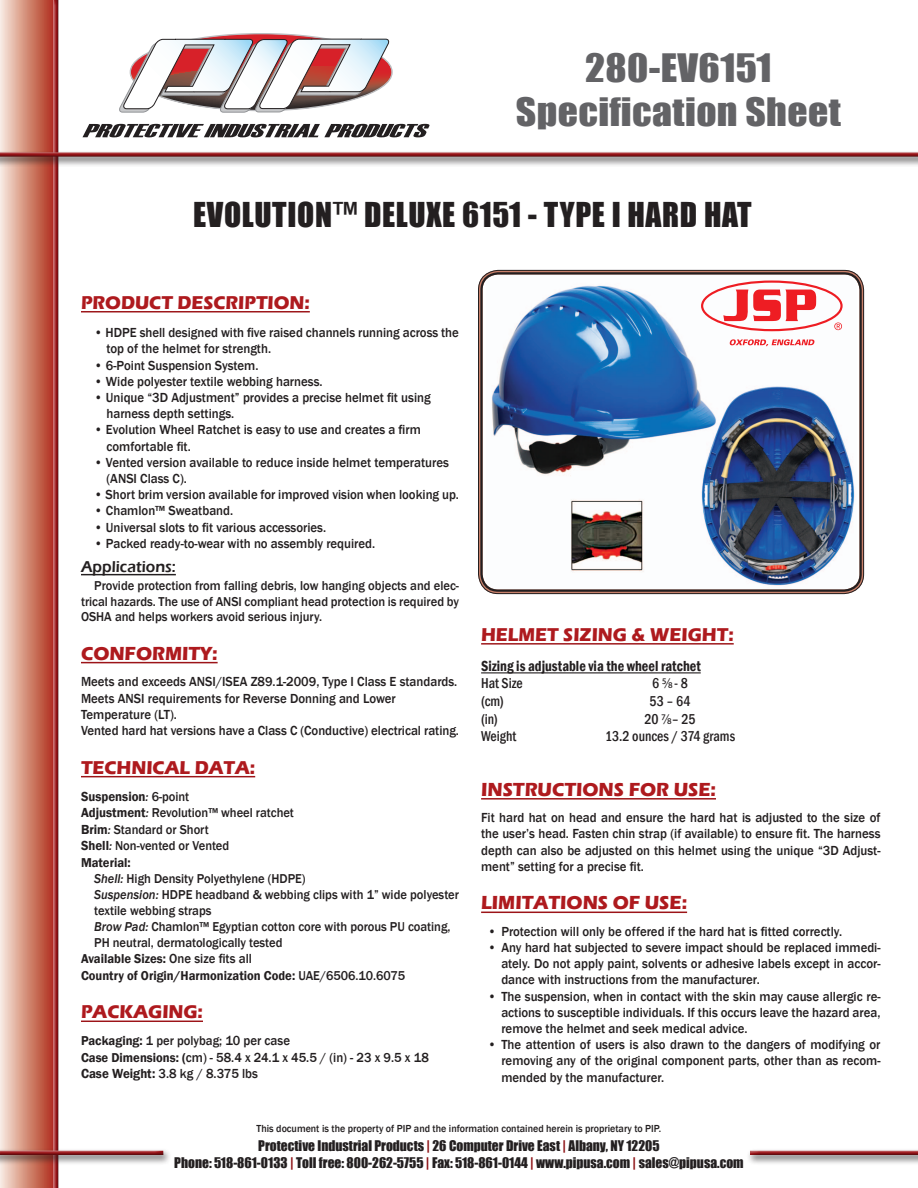
<style>
.page{position:relative;width:918px;height:1188px;background:#fff}
.page>*{position:absolute;margin:0;border:0;box-sizing:border-box;transform-origin:0 0}
.Paragraph_Style_1{font:36px "Impact";letter-spacing:.01em;color:#636366;scale:1.1 1}
.t1{font:31.5px "Impact";letter-spacing:.02em;color:#231f20}
.t2{font:700 19.5px "Eras ITC";color:#ae1a1e;scale:.95 1}
.t3{font:700 19.05px "Eras ITC";color:#ae1a1e;scale:.95 1}
.body_text{font:600 16.2px "Eras ITC";color:#231f20;scale:.95 1}
.body_text-2{font:600 condensed 15px "Franklin Gothic";color:#231f20;scale:.95 1}
.body_text-3{font:500 condensed 14.7px "Franklin Gothic";color:#231f20;scale:.95 1}
.body_text-4{font:500 13.5px/16.2px "Franklin Gothic";color:#231f20;scale:.95 1}
.Paragraph_Style_2{font:500 13.5px/16.2px "Franklin Gothic";color:#231f20;text-align:justify;scale:.95 1}
.Paragraph_Style_1-2{font:13.5px "Impact";color:#231f20}
.body_text-5{font:600 13.5px "Franklin Gothic";color:#231f20;scale:.95 1}
.body_text-6{font:500 13.2px/15.9px "Franklin Gothic";color:#231f20;text-align:right;scale:.95 1}
.body_text-7{font:600 13.2px "Franklin Gothic";color:#231f20;scale:.95 1}
.body_text-8{font:500 10.5px "Franklin Gothic";color:#231f20;scale:.95 1}
.s1{font-weight:500;font-style:italic;font-size:13.2px}
.s2{font-weight:500;font-size:13.2px}
.s3{font-weight:600;font-size:13.5px}
.s4{font-style:italic}
.s5{font-weight:500;font-size:13.5px}
.s6{font-weight:500}
.s7{font-weight:600}
.s8{font-size:13.5px}
.s9{font-weight:600;font-size:13.2px}
.s10{font-family:"Myriad Pro";font-weight:400;font-stretch:normal}
.s11{color:#8b0d10}
</style>
<div class="page">
<div style="left:0;top:0;width:56px;height:1188px;background:linear-gradient(to right,#f8ecdc,#ae2a15)"></div>
<div style="left:53px;top:0;width:7px;height:1188px;background:#231f20;opacity:.75"></div>
<img style="left:486px;top:275px;width:371px;height:314px">
<div style="left:478px;top:270px;width:386px;height:324px;border:1px solid #231f20;border-radius:20px"></div>
<div style="left:480px;top:272px;width:382px;height:320px;border:2px solid #231f20;border-radius:17px"></div>
<div style="left:0;top:150px;width:918px;height:17px;background:#231f20;opacity:.75"></div>
<div style="left:0;top:152px;width:918px;height:7px;background:#231f20;opacity:.75"></div>
<hr style="left:81px;top:311px;width:229px;height:1px;background:#9c1418">
<hr style="left:81px;top:574px;width:95px;height:1px;background:#231f20">
<hr style="left:81px;top:662px;width:137px;height:1px;background:#9c1418">
<hr style="left:81px;top:776px;width:174px;height:1px;background:#9c1418">
<hr style="left:81px;top:1021px;width:122px;height:1px;background:#9c1418">
<div style="left:0;top:1148px;width:172px;height:17px;background:#231f20;opacity:.75"></div>
<div style="left:0;top:1150px;width:165px;height:7px;background:#231f20;opacity:.75"></div>
<div style="left:746px;top:1148px;width:172px;height:17px;background:#231f20;opacity:.75"></div>
<div style="left:750px;top:1150px;width:168px;height:7px;background:#231f20;opacity:.75"></div>
<svg style="left:83px;top:124px;width:347px;height:13px"></svg>
<svg style="left:119px;top:34px;width:273px;height:79px"></svg>
<hr style="left:481px;top:643px;width:253px;height:2px;background:#9c1418">
<hr style="left:481px;top:672px;width:220px;height:1px;background:#231f20">
<hr style="left:481px;top:798px;width:235px;height:2px;background:#9c1418">
<hr style="left:481px;top:912px;width:206px;height:1px;background:#9c1418">
<div style="left:701px;top:281px;width:142px;height:50px;border:2px solid #ee1d23;border-radius:50%"></div>
<svg style="left:723px;top:290px;width:94px;height:31px"></svg>
<svg style="left:834px;top:323px;width:8px;height:7px"></svg>
<svg style="left:729px;top:339px;width:86px;height:7px"></svg>
<p class="Paragraph_Style_1" style="left:585px;top:40px;width:171px">280-EV6151</p>
<p class="Paragraph_Style_1" style="left:516px;top:84px;width:297px">Specification Sheet</p>
<p class="t1" style="left:193px;top:191px;width:560px">EVOLUTION™ DELUXE 6151 - TYPE I HARD HAT</p>
<p class="t3" style="left:81px;top:292px;width:242px">PRODUCT DESCRIPTION:</p>
<p class="body_text-4" style="left:94px;top:325px;width:385px">• HDPE shell designed with five raised channels running across the</p>
<p class="body_text-4" style="left:107px;top:341px;width:175px">top of the helmet for strength.</p>
<p class="body_text-4" style="left:94px;top:357px;width:174px">• 6-Point Suspension System.</p>
<p class="body_text-4" style="left:94px;top:373px;width:242px">• Wide polyester textile webbing harness.</p>
<p class="body_text-4" style="left:94px;top:389px;width:356px">• Unique “3D Adjustment” provides a precise helmet fit using</p>
<p class="body_text-4" style="left:107px;top:406px;width:136px">harness depth settings.</p>
<p class="body_text-4" style="left:94px;top:422px;width:345px">• Evolution Wheel Ratchet is easy to use and creates a firm</p>
<p class="body_text-4" style="left:107px;top:438px;width:90px">comfortable fit.</p>
<p class="body_text-4" style="left:107px;top:454px;width:362px;text-indent:-12px">• Vented version available to reduce inside helmet temperatures (ANSI Class C).</p>
<p class="body_text-4" style="left:94px;top:487px;width:385px">• Short brim version available for improved vision when looking up.</p>
<p class="body_text-4" style="left:94px;top:503px;width:148px">• Chamlon™ Sweatband.</p>
<p class="body_text-4" style="left:94px;top:519px;width:246px">• Universal slots to fit various accessories.</p>
<p class="body_text-4" style="left:94px;top:535px;width:297px">• Packed ready-to-wear with no assembly required.</p>
<p class="body_text" style="left:81px;top:557px;width:101px">Applications:</p>
<p class="body_text-6" style="left:81px;top:577px;width:399px">Provide protection from falling debris, low hanging objects and elec&shy;trical hazards. The use of ANSI compliant head protection is required by</p>
<p class="body_text-6" style="left:81px;top:609px;width:255px">OSHA and helps workers avoid serious injury.</p>
<p class="t2" style="left:81px;top:642px;width:145px">CONFORMITY:</p>
<p class="body_text-4" style="left:81px;top:674px;width:398px">Meets and exceeds ANSI/ISEA Z89.1-2009, Type I Class E standards.</p>
<p class="body_text-4" style="left:81px;top:690px;width:333px">Meets ANSI requirements for Reverse Donning and Lower<br>Temperature (LT).</p>
<p class="body_text-4" style="left:81px;top:722px;width:399px">Vented hard hat versions have a Class C (Conductive) electrical rating.</p>
<p class="t3" style="left:81px;top:756px;width:185px">TECHNICAL DATA:</p>
<p class="body_text-5" style="left:81px;top:788px;width:115px">Suspension<span class="s1">:</span> <span class="s2">6-point</span></p>
<p class="body_text-6" style="left:81px;top:805px;width:226px"><span class="s3">Adjustment</span><span class="s4">:</span> Revolution™ wheel ratchet</p>
<p class="body_text-6" style="left:81px;top:821px;width:136px"><span class="s3">Brim</span><span class="s4">:</span> Standard or Short</p>
<p class="body_text-6" style="left:81px;top:838px;width:158px"><span class="s3">Shell</span><span class="s4">:</span> Non-vented or Vented</p>
<p class="body_text-7" style="left:81px;top:854px;width:54px">Material:</p>
<p class="body_text-6" style="left:94px;top:871px;width:224px"><span class="s4">Shell:</span> High Density Polyethylene (HDPE)</p>
<p class="body_text-6" style="left:94px;top:887px;width:385px"><span class="s4">Suspension:</span> HDPE headband &amp; webbing clips with 1” wide polyester</p>
<p class="body_text-6" style="left:94px;top:903px;width:125px">textile webbing straps</p>
<p class="body_text-6" style="left:94px;top:918px;width:377px;text-align:left"><span class="s4">Brow Pad:</span> Chamlon™ Egyptian cotton core with porous PU coating,<br>PH neutral, dermatologically tested</p>
<p class="body_text-7" style="left:81px;top:950px;width:181px">Available Sizes: <span class="s5">One size fits all</span></p>
<p class="body_text-7" style="left:81px;top:967px;width:343px">Country of Origin/Harmonization Code: <span class="s6">UAE/6506.10.6075</span></p>
<p class="t3" style="left:81px;top:1001px;width:130px">PACKAGING:</p>
<p class="body_text-6" style="left:81px;top:1033px;width:222px"><span class="s7">Packaging:</span> 1 per polybag; <span class="s8">10 per case</span></p>
<p class="body_text-4" style="left:81px;top:1049px;width:368px"><span class="s9">Case Dimensions: (</span>cm) - 58.4 x 24.1 x 45.5 / (in) - 23 x 9.5 x 18</p>
<p class="body_text-4" style="left:81px;top:1066px;width:188px"><span class="s7">Case Weight:</span> 3.8 kg / 8.375 lbs</p>
<p class="t3" style="left:481px;top:624px;width:267px">HELMET SIZING &amp; WEIGHT:</p>
<p class="body_text-2" style="left:481px;top:656px;width:233px">Sizing is adjustable via the wheel ratchet</p>
<p class="body_text-3" style="left:481px;top:674px;width:45px">Hat Size</p>
<p class="body_text-3" style="left:652px;top:674px;width:39px">6 <span class="s10">5/8</span> - 8</p>
<p class="body_text-3" style="left:481px;top:691px;width:25px">(cm)</p>
<p class="body_text-3" style="left:650px;top:691px;width:45px">53 – 64</p>
<p class="body_text-3" style="left:481px;top:709px;width:19px">(in)</p>
<p class="body_text-3" style="left:645px;top:709px;width:55px">20 <span class="s10">7/8</span>– 25</p>
<p class="body_text-3" style="left:481px;top:727px;width:39px">Weight</p>
<p class="body_text-3" style="left:605px;top:727px;width:138px">13.2 ounces / 374 grams</p>
<p class="t2" style="left:481px;top:778px;width:249px">INSTRUCTIONS FOR USE:</p>
<p class="body_text-4" style="left:481px;top:810px;width:422px;text-align:justify">Fit hard hat on head and ensure the hard hat is adjusted to the size of the user’s head. Fasten chin strap (if available) to ensure fit. The harness depth can also be adjusted on this helmet using the unique “3D Adjust&shy;ment” setting for a precise fit.</p>
<p class="t2" style="left:481px;top:892px;width:218px">LIMITATIONS OF USE:</p>
<p class="Paragraph_Style_2" style="left:488px;top:923px;width:375px">• Protection will only be offered if the hard hat is fitted correctly.</p>
<p class="Paragraph_Style_2" style="left:501px;top:940px;width:401px;text-indent:-14px">• Any hard hat subjected to severe impact should be replaced immedi&shy;ately. Do not apply paint, solvents or adhesive labels except in accor&shy;dance with instructions from the manufacturer.</p>
<p class="Paragraph_Style_2" style="left:501px;top:988px;width:401px;text-indent:-14px">• The suspension, when in contact with the skin may cause allergic re&shy;actions to susceptible individuals. If this occurs leave the hazard area, remove the helmet and seek medical advice.</p>
<p class="Paragraph_Style_2" style="left:501px;top:1037px;width:401px;text-indent:-14px">• The attention of users is also drawn to the dangers of modifying or removing any of the original component parts, other than as recom&shy;mended by the manufacturer.</p>
<p class="body_text-8" style="left:257px;top:1122px;width:428px">This document is the property of PIP and the information contained herein is proprietary to PIP.</p>
<p class="Paragraph_Style_1-2" style="left:258px;top:1136px;width:403px">Protective Industrial Products <span class="s11">|</span> 26 Computer Drive East <span class="s11">|</span> Albany, NY 12205</p>
<p class="Paragraph_Style_1-2" style="left:174px;top:1152px;width:571px">Phone: 518-861-0133 <span class="s11">|</span> Toll free: 800-262-5755 <span class="s11">|</span> Fax: 518-861-0144 <span class="s11">|</span> www.pipusa.com <span class="s11">|</span> sales@pipusa.com</p>
</div>
